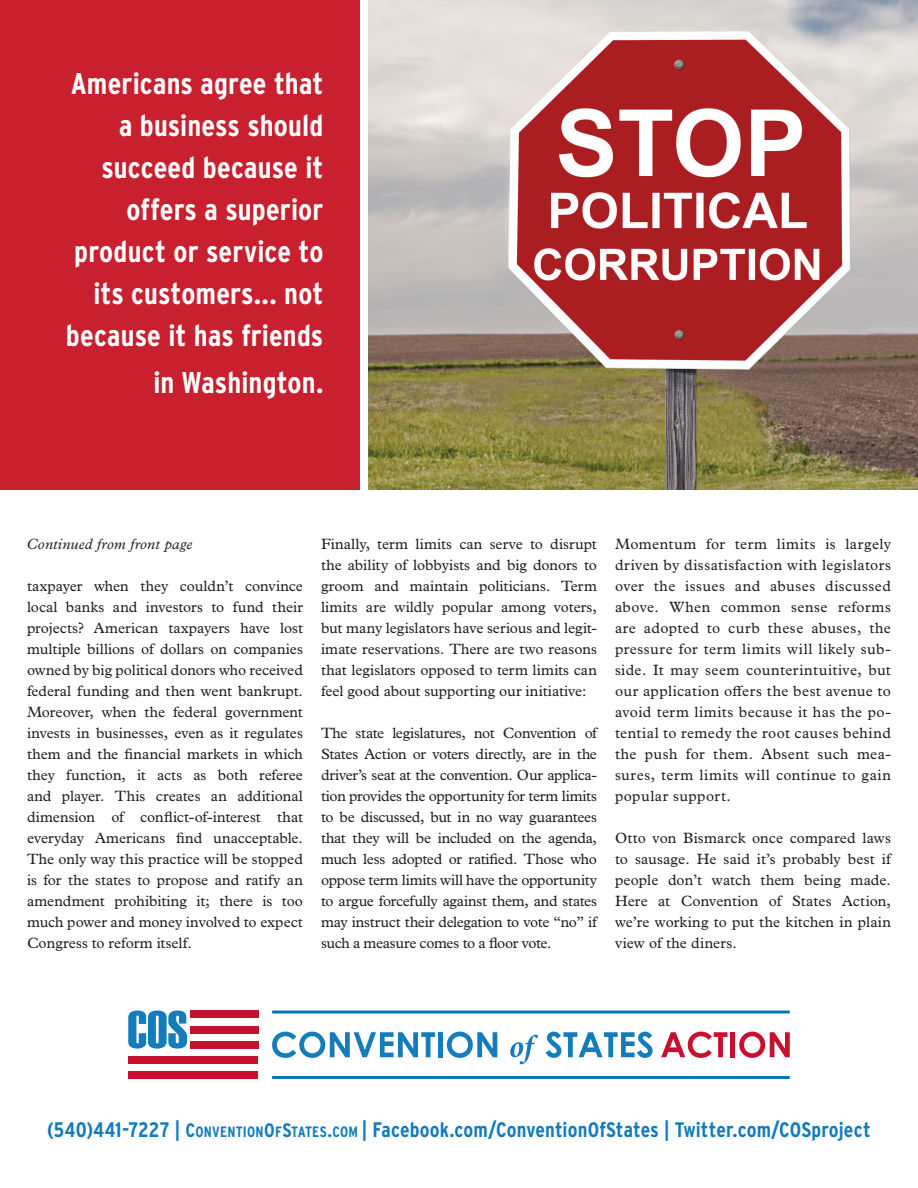
<style>
.page{position:relative;width:918px;height:1188px;background:#fff}
.page>*{position:absolute;margin:0;border:0;box-sizing:border-box;transform-origin:0 0}
.QOUTE{font:700 30px/42px "Interstate Condensed";letter-spacing:.005em;color:#fff;text-align:right}
.t1{font:700 21px "Interstate Condensed";letter-spacing:.005em;color:#157cbc}
.Three_Column{font:15px/21px "Plantin MT Pro";color:#231f20;text-align:justify}
.Three_Column-2{font:italic 15px "Plantin MT Pro";letter-spacing:.02em;color:#231f20}
.s1{font-size:19.5px}
.s2{font-size:15px}
</style>
<div class="page">
<div style="left:0;top:0;width:360px;height:489px;background:#c9202f"></div>
<hr style="left:272px;top:1076px;width:518px;height:3px;background:#0575b0">
<hr style="left:272px;top:1011px;width:518px;height:3px;background:#0575b0">
<div style="left:190px;top:1011px;width:68px;height:7px;background:#c70f2e"></div>
<div style="left:190px;top:1026px;width:68px;height:7px;background:#c70f2e"></div>
<div style="left:190px;top:1041px;width:68px;height:8px;background:#c70f2e"></div>
<div style="left:128px;top:1056px;width:130px;height:8px;background:#c70f2e"></div>
<div style="left:128px;top:1071px;width:130px;height:8px;background:#c70f2e"></div>
<svg style="left:128px;top:1011px;width:59px;height:38px"></svg>
<svg style="left:272px;top:1032px;width:163px;height:26px"></svg>
<div style="left:438px;top:1032px;width:5px;height:25px;background:#157cbc"></div>
<svg style="left:447px;top:1032px;width:50px;height:26px"></svg>
<svg style="left:546px;top:1032px;width:107px;height:26px"></svg>
<svg style="left:510px;top:1035px;width:28px;height:29px"></svg>
<svg style="left:661px;top:1032px;width:66px;height:26px"></svg>
<div style="left:730px;top:1032px;width:5px;height:25px;background:#c70f2e"></div>
<svg style="left:739px;top:1032px;width:51px;height:26px"></svg>
<img style="left:368px;top:0;width:550px;height:489px">
<p class="QOUTE" style="left:66px;top:63px;width:259px">Americans agree that a business should succeed because it offers a superior product or service to its customers... not because it has friends</p>
<p class="QOUTE" style="left:153px;top:361px;width:172px">in Washington.</p>
<p class="Three_Column-2" style="left:27px;top:535px;width:167px">Continued from front page</p>
<p class="Three_Column" style="left:27px;top:575px;width:278px">taxpayer when they couldn’t convince local banks and investors to fund their projects? American taxpayers have lost multiple billions of dollars on companies owned by big political donors who received federal funding and then went bankrupt.<br>Moreover, when the federal government invests in businesses, even as it regulates them and the financial markets in which they function, it acts as both referee and player. This creates an additional dimension of conflict-of-interest that everyday Americans find unacceptable.<br>The only way this practice will be stopped is for the states to propose and ratify an amendment prohibiting it; there is too much power and money involved to expect Congress to reform itself.</p>
<p class="Three_Column" style="left:321px;top:533px;width:278px">Finally, term limits can serve to disrupt the ability of lobbyists and big donors to groom and maintain politicians. Term limits are wildly popular among voters, but many legislators have serious and legit&shy;imate reservations. There are two reasons that legislators opposed to term limits can feel good about supporting our initiative:</p>
<p class="Three_Column" style="left:321px;top:722px;width:278px">The state legislatures, not Convention of States Action or voters directly, are in the driver’s seat at the convention. Our applica&shy;tion provides the opportunity for term limits to be discussed, but in no way guarantees that they will be included on the agenda, much less adopted or ratified. Those who oppose term limits will have the opportunity to argue forcefully against them, and states may instruct their delegation to vote “no” if such a measure comes to a floor vote.</p>
<p class="Three_Column" style="left:615px;top:533px;width:278px">Momentum for term limits is largely driven by dissatisfaction with legislators over the issues and abuses discussed above. When common sense reforms are adopted to curb these abuses, the pressure for term limits will likely sub&shy;side. It may seem counterintuitive, but our application offers the best avenue to avoid term limits because it has the po&shy;tential to remedy the root causes behind the push for them. Absent such mea&shy;sures, term limits will continue to gain popular support.</p>
<p class="Three_Column" style="left:615px;top:827px;width:278px">Otto von Bismarck once compared laws to sausage. He said it’s probably best if people don’t watch them being made.<br>Here at Convention of States Action, we’re working to put the kitchen in plain view of the diners.</p>
<p class="t1" style="left:47px;top:1118px;width:825px">(540)441-7227 | <span class="s1">C</span><span class="s2">ONVENTION</span><span class="s1">O</span><span class="s2">F</span><span class="s1">S</span><span class="s2">TATES</span><span class="s1">.</span><span class="s2">COM</span> | Facebook.com/ConventionOfStates | Twitter.com/COSproject</p>
</div>
